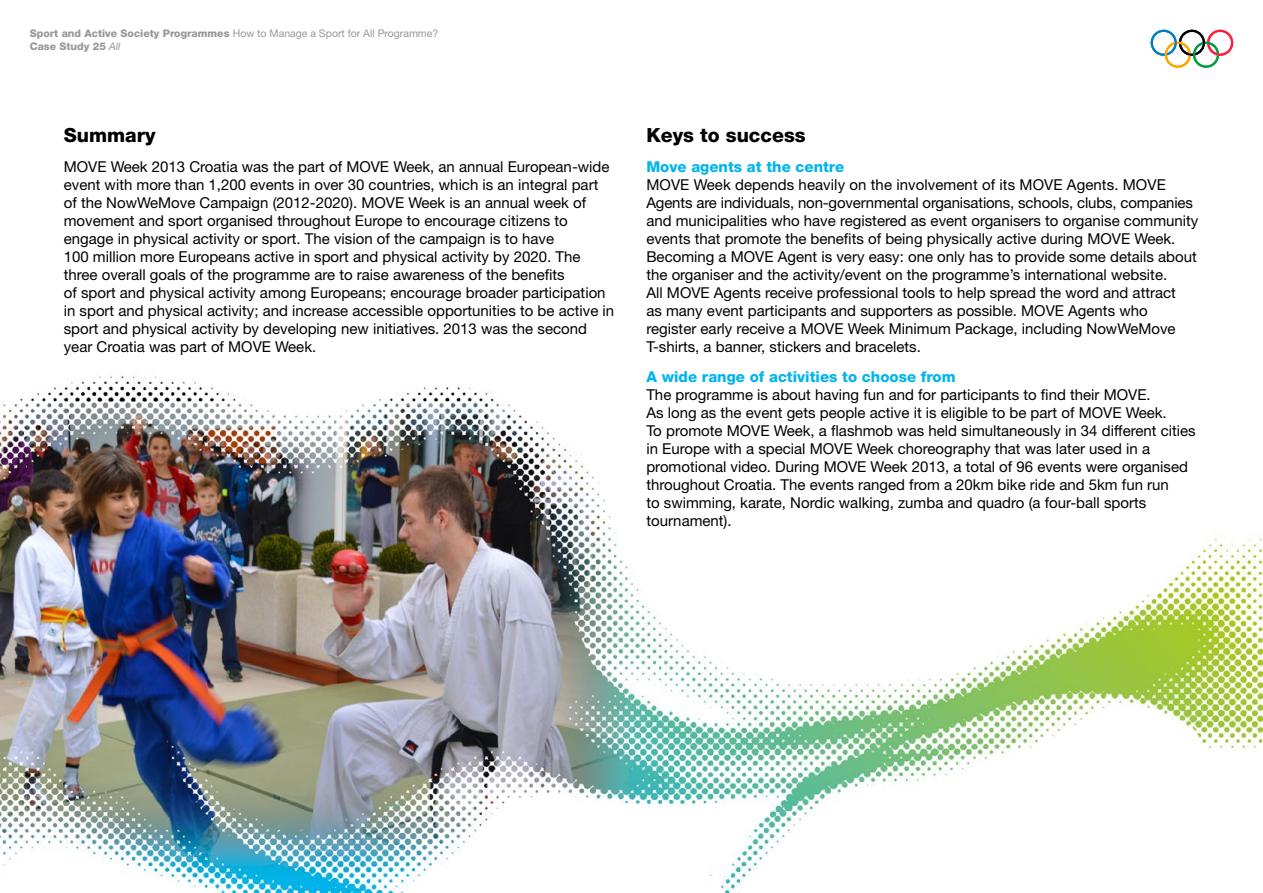
<style>
.page{position:relative;width:1263px;height:893px;background:#fff}
.page>*{position:absolute;margin:0;border:0;box-sizing:border-box;transform-origin:0 0}
.t1{font:800 19.5px "Helvetica Neue LT Std";color:#000}
.t2{font:15px/18px "Helvetica Neue LT Std";color:#000}
.t3{font:800 15px "Helvetica Neue LT Std";color:#00b5ec}
.t4{font:800 10.5px/12.6px "Helvetica Neue LT Std";color:#979797}
.s1{font-weight:400}
.s2{font-weight:400;font-style:italic}
</style>
<div class="page">
<img style="left:0;top:29px;width:1263px;height:864px">
<svg style="left:1151px;top:30px;width:82px;height:38px"></svg>
<p class="t4" style="left:30px;top:27px;width:410px">Sport and Active Society Programmes <span class="s1">How to Manage a Sport for All Programme?<br></span>Case Study 25 <span class="s2">All</span></p>
<h1 class="t1" style="left:64px;top:123px;width:93px">Summary</h1>
<p class="t2" style="left:64px;top:157px;width:552px">MOVE Week 2013 Croatia was the part of MOVE Week, an annual European-wide event with more than 1,200 events in over 30 countries, which is an integral part of the NowWeMove Campaign (2012-2020). MOVE Week is an annual week of movement and sport organised throughout Europe to encourage citizens to engage in physical activity or sport. The vision of the campaign is to have<br>100 million more Europeans active in sport and physical activity by 2020. The three overall goals of the programme are to raise awareness of the benefits<br>of sport and physical activity among Europeans; encourage broader participation in sport and physical activity; and increase accessible opportunities to be active in sport and physical activity by developing new initiatives. 2013 was the second year Croatia was part of MOVE Week.</p>
<h1 class="t1" style="left:646px;top:123px;width:161px">Keys to success</h1>
<p class="t3" style="left:646px;top:158px;width:199px">Move agents at the centre</p>
<p class="t2" style="left:646px;top:175px;width:554px">MOVE Week depends heavily on the involvement of its MOVE Agents. MOVE Agents are individuals, non-governmental organisations, schools, clubs, companies and municipalities who have registered as event organisers to organise community events that promote the benefits of being physically active during MOVE Week.<br>Becoming a MOVE Agent is very easy: one only has to provide some details about the organiser and the activity/event on the programme’s international website.<br>All MOVE Agents receive professional tools to help spread the word and attract<br>as many event participants and supporters as possible. MOVE Agents who register early receive a MOVE Week Minimum Package, including NowWeMove T-shirts, a banner, stickers and bracelets.</p>
<p class="t3" style="left:646px;top:368px;width:311px">A wide range of activities to choose from</p>
<p class="t2" style="left:646px;top:385px;width:551px">The programme is about having fun and for participants to find their MOVE.<br>As long as the event gets people active it is eligible to be part of MOVE Week.<br>To promote MOVE Week, a flashmob was held simultaneously in 34 different cities in Europe with a special MOVE Week choreography that was later used in a promotional video. During MOVE Week 2013, a total of 96 events were organised throughout Croatia. The events ranged from a 20km bike ride and 5km fun run<br>to swimming, karate, Nordic walking, zumba and quadro (a four-ball sports tournament).</p>
</div>
